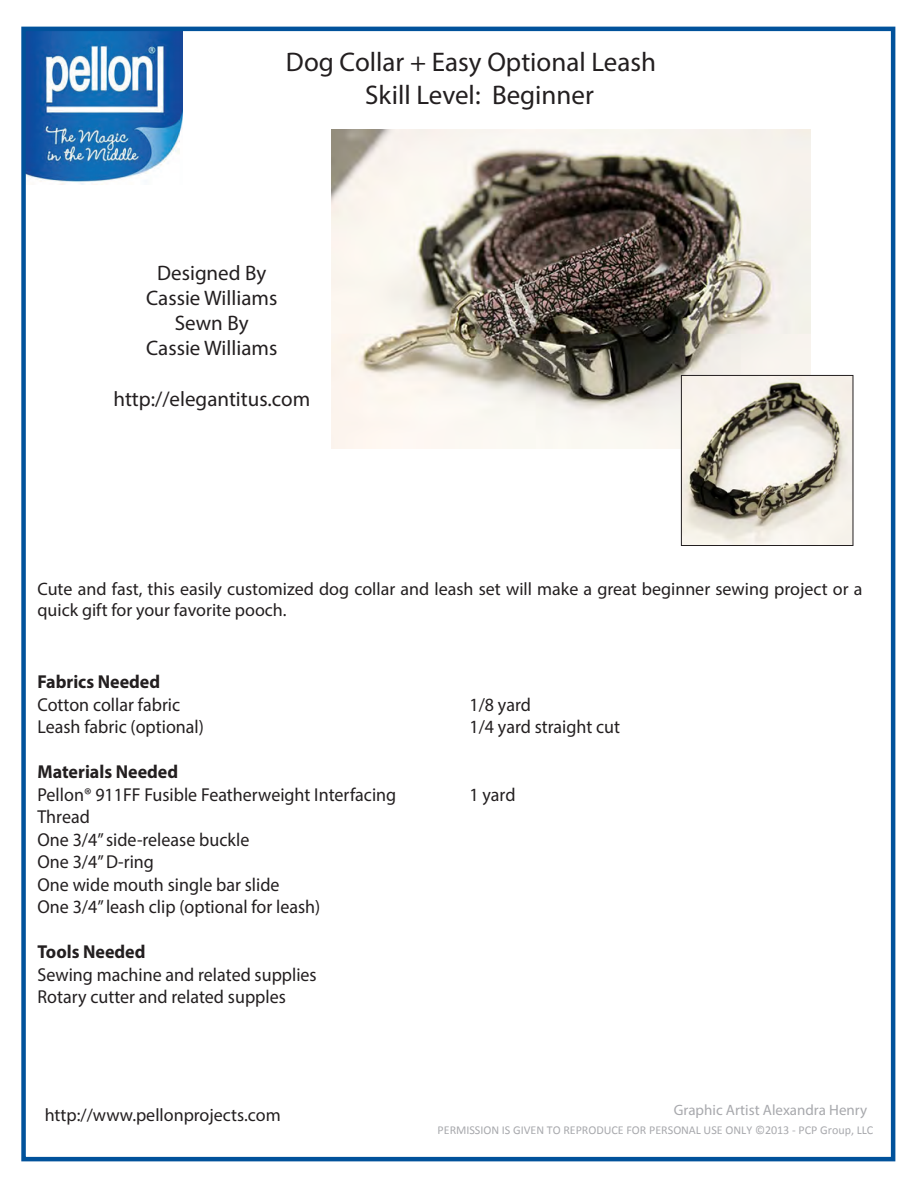
<style>
.page{position:relative;width:918px;height:1188px;background:#fff}
.page>*{position:absolute;margin:0;border:0;box-sizing:border-box;transform-origin:0 0}
.t1{font:27px/32.4px "Myriad Pro";color:#231f20}
.t2{font:21px/25.2px "Myriad Pro";color:#231f20;text-align:center}
.t3{font:18.75px/22.5px "Myriad Pro";color:#231f20;scale:.96 1}
.t4{font:18px/21.6px "Myriad Pro";color:#231f20}
.t5{font:15px "Myriad Pro";color:#a8a9ad}
.t6{font:12px "Calibri";color:#a8a9ad}
.s1{font-weight:700}
</style>
<div class="page">
<img style="left:26px;top:32px;width:157px;height:153px">
<div style="left:21px;top:27px;width:874px;height:1134px;border:4px solid #01529b"></div>
<img style="left:332px;top:129px;width:478px;height:319px">
<img style="left:683px;top:377px;width:168px;height:167px">
<div style="left:681px;top:375px;width:172px;height:171px;border:1px solid #231f20"></div>
<p class="t1" style="left:365px;top:46px;width:292px;text-indent:-79px">Dog Collar + Easy Optional Leash<br>Skill Level: Beginner</p>
<p class="t2" style="left:146px;top:260px;width:133px">Designed By<br>Cassie Williams<br>Sewn By<br>Cassie Williams</p>
<p class="t2" style="left:113px;top:386px;width:198px">http://elegantitus.com</p>
<p class="t4" style="left:38px;top:578px;width:827px">Cute and fast, this easily customized dog collar and leash set will make a great beginner sewing project or a quick gift for your favorite pooch.</p>
<p class="t3" style="left:38px;top:671px;width:150px"><span class="s1">Fabrics Needed<br></span>Cotton collar fabric</p>
<p class="t3" style="left:470px;top:693px;width:65px">1/8 yard</p>
<p class="t3" style="left:38px;top:716px;width:175px">Leash fabric (optional)</p>
<p class="t3" style="left:470px;top:716px;width:158px">1/4 yard straight cut</p>
<p class="t3" style="left:38px;top:761px;width:375px"><span class="s1">Materials Needed<br></span>Pellon® 911FF Fusible Featherweight Interfacing</p>
<p class="t3" style="left:470px;top:783px;width:49px">1 yard</p>
<p class="t3" style="left:38px;top:805px;width:296px">Thread<br>One 3/4” side-release buckle<br>One 3/4” D-ring<br>One wide mouth single bar slide<br>One 3/4” leash clip (optional for leash)</p>
<p class="t3" style="left:38px;top:940px;width:292px"><span class="s1">Tools Needed<br></span>Sewing machine and related supplies<br>Rotary cutter and related supples</p>
<p class="t4" style="left:45px;top:1104px;width:237px">http://www.pellonprojects.com</p>
<p class="t5" style="left:674px;top:1100px;width:195px">Graphic Artist Alexandra Henry</p>
<p class="t6" style="left:437px;top:1123px;width:437px">PERMISSION IS GIVEN TO REPRODUCE FOR PERSONAL USE ONLY ©2013 - PCP Group, LLC</p>
</div>
